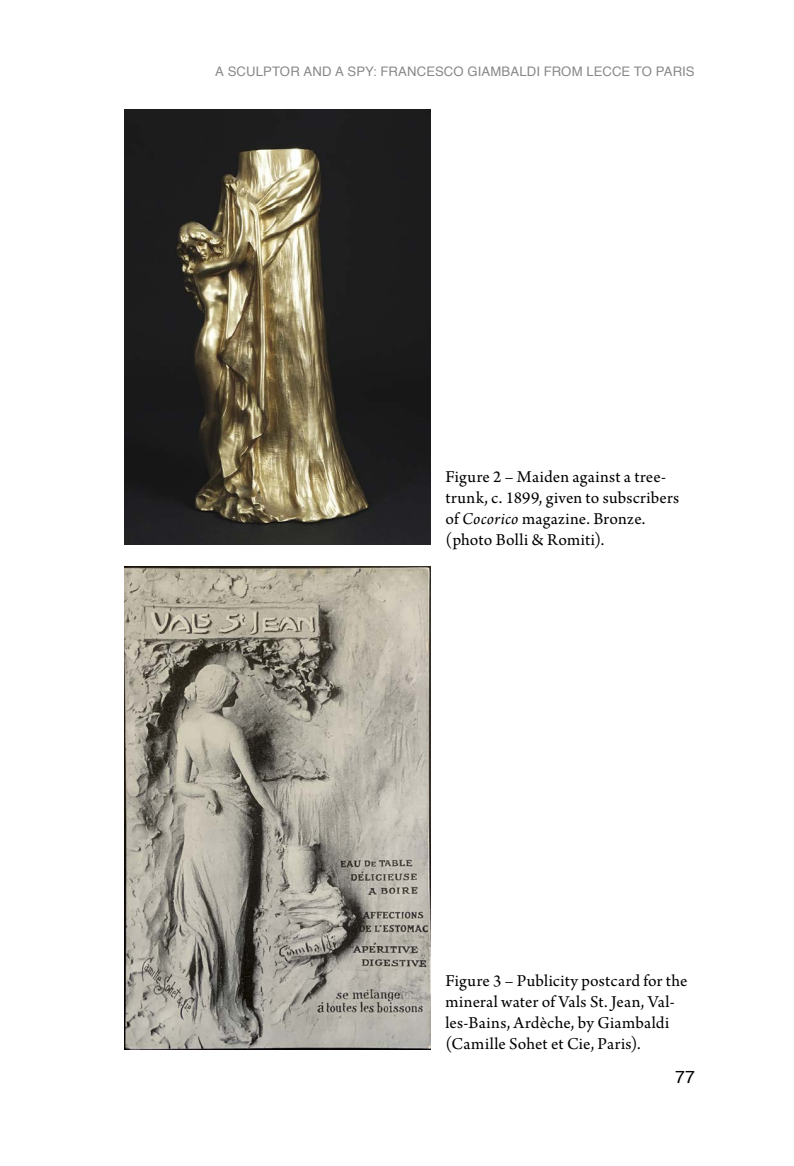
<style>
.page{position:relative;width:794px;height:1166px;background:#fff}
.page>*{position:absolute;margin:0;border:0;box-sizing:border-box;transform-origin:0 0}
.t1{font:17.5px/21px "Arno Pro";letter-spacing:.01em;color:#000}
.t2{font:17.5px "Helvetica";color:#000}
.t3{font:13.12px "Helvetica";letter-spacing:.005em;color:#888}
.s1{font-style:italic}
</style>
<div class="page">
<img style="left:124px;top:109px;width:306px;height:435px">
<img style="left:124px;top:566px;width:306px;height:483px">
<p class="t3" style="left:215px;top:61px;width:481px">A SCULPTOR AND A SPY: FRANCESCO GIAMBALDI FROM LECCE TO PARIS</p>
<p class="t1" style="left:445px;top:467px;width:235px">Figure 2 – Maiden against a tree&shy;trunk, c. 1899, given to subscribers of <span class="s1">Cocorico</span> magazine. Bronze. (photo Bolli &amp; Romiti).</p>
<p class="t1" style="left:445px;top:971px;width:243px">Figure 3 – Publicity postcard for the mineral water of Vals St. Jean, Val&shy;les-Bains, Ardèche, by Giambaldi (Camille Sohet et Cie, Paris).</p>
<p class="t2" style="left:675px;top:1063px;width:21px">77</p>
</div>
